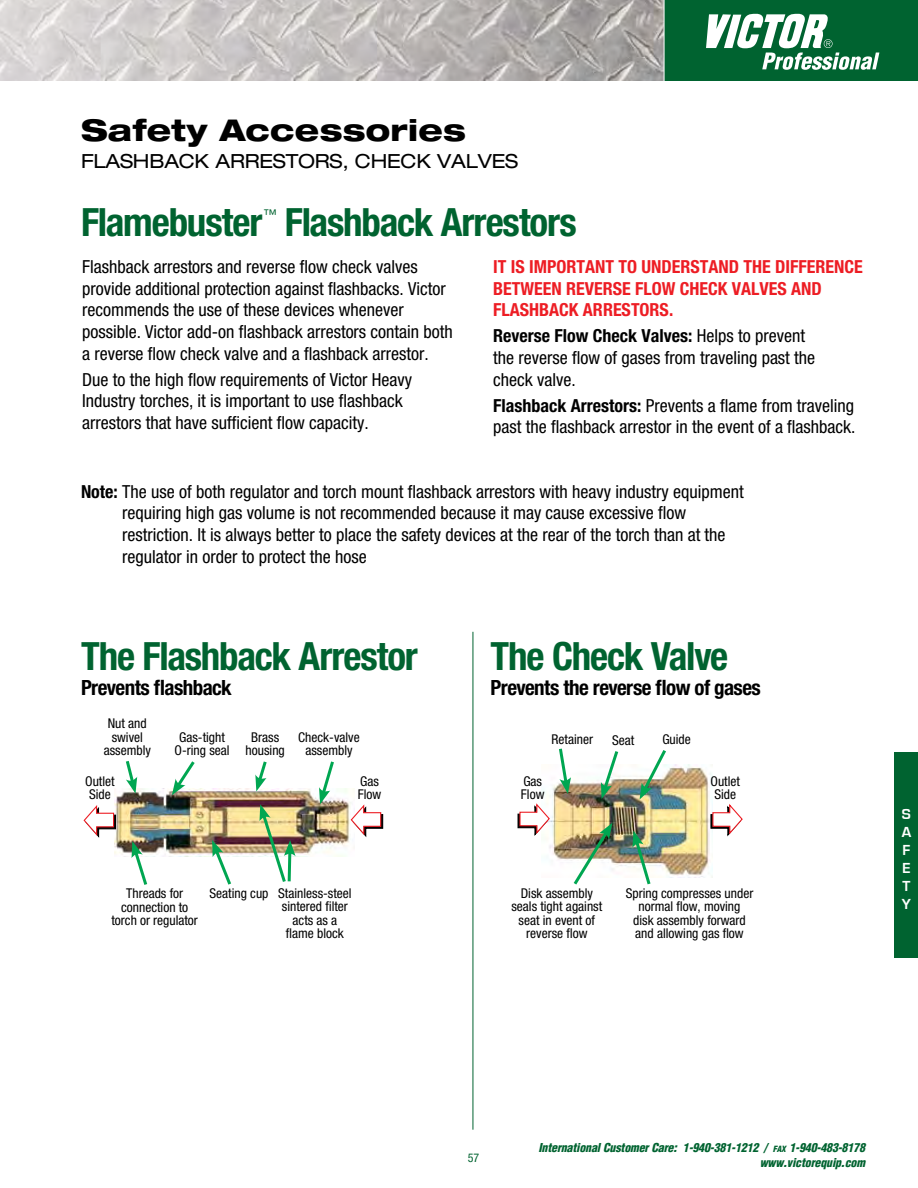
<style>
.page{position:relative;width:918px;height:1188px;background:#fff}
.page>*{position:absolute;margin:0;border:0;box-sizing:border-box;transform-origin:0 0}
.t1{font:700 condensed 39px "Helvetica Neue";letter-spacing:-.03em;color:#006330}
.t2{font:800 expanded 30px "Helvetica Neue";letter-spacing:.01em;color:#000}
.t3{font:700 condensed 21px "Helvetica Neue";letter-spacing:-.025em;color:#000}
.t4{font:expanded 19.5px "Helvetica Neue";letter-spacing:-.01em;color:#000}
.t5{font:condensed 18px/21.6px "Helvetica Neue";color:#000}
.t6{font:700 condensed 18px "Helvetica Neue";color:#ed1d24}
.t7{font:700 condensed 18px/26.1px "Helvetica Neue";color:#000}
.t8{font:700 15px/18px "Eurostile";color:#fff;text-align:justify}
.t9{font:condensed 13.5px/13.5px "Helvetica Neue";color:#000;text-align:center}
.t10{font:condensed 13.5px "Helvetica Neue";color:#006330}
.t11{font:italic 900 condensed 12px/15px "Helvetica";letter-spacing:-.015em;color:#006330;text-align:right}
.t12{font:condensed 12px "Helvetica Neue";color:#006330}
.s1{color:#ed1d24}
.s2{font-weight:400}
.s3{font-weight:700}
.s4{font-size:8.4px}
</style>
<div class="page">
<img style="left:0;top:0;width:664px;height:81px">
<div style="left:665px;top:0;width:253px;height:81px;background:#006330"></div>
<svg style="left:706px;top:14px;width:173px;height:56px"></svg>
<div style="left:894px;top:752px;width:24px;height:206px;background:#006330"></div>
<hr style="left:473px;top:632px;width:1px;height:498px;background:#006330">
<img style="left:542px;top:764px;width:171px;height:114px">
<svg style="left:557px;top:748px;width:14px;height:46px"></svg>
<svg style="left:571px;top:823px;width:41px;height:62px"></svg>
<svg style="left:632px;top:831px;width:21px;height:54px"></svg>
<svg style="left:601px;top:751px;width:20px;height:48px"></svg>
<svg style="left:640px;top:750px;width:29px;height:50px"></svg>
<svg style="left:518px;top:802px;width:32px;height:34px"></svg>
<svg style="left:710px;top:803px;width:33px;height:34px"></svg>
<img style="left:115px;top:788px;width:236px;height:69px">
<svg style="left:124px;top:761px;width:13px;height:33px"></svg>
<svg style="left:259px;top:804px;width:37px;height:78px"></svg>
<svg style="left:132px;top:841px;width:18px;height:44px"></svg>
<svg style="left:212px;top:840px;width:22px;height:45px"></svg>
<svg style="left:319px;top:761px;width:17px;height:43px"></svg>
<svg style="left:255px;top:761px;width:14px;height:31px"></svg>
<svg style="left:172px;top:761px;width:26px;height:34px"></svg>
<svg style="left:84px;top:805px;width:32px;height:33px"></svg>
<svg style="left:351px;top:804px;width:32px;height:33px"></svg>
<h2 class="t2" style="left:81px;top:111px;width:386px">Safety Accessories</h2>
<p class="t4" style="left:81px;top:149px;width:438px">FLASHBACK ARRESTORS, CHECK VALVES</p>
<h1 class="t1" style="left:81px;top:198px;width:183px">Flamebuster</h1>
<p class="t10" style="left:263px;top:207px;width:15px">™</p>
<h1 class="t1" style="left:285px;top:198px;width:294px">Flashback Arrestors</h1>
<p class="t5" style="left:82px;top:256px;width:372px">Flashback arrestors and reverse flow check valves provide additional protection against flashbacks. Victor recommends the use of these devices whenever possible. Victor add-on flashback arrestors contain both a reverse flow check valve and a flashback arrestor.</p>
<p class="t5" style="left:82px;top:368px;width:332px">Due to the high flow requirements of Victor Heavy<br>Industry torches, it is important to use flashback arrestors that have sufficient flow capacity.</p>
<p class="t6" style="left:493px;top:256px;width:47px">Itis important</p>
<p class="t6" style="left:618px;top:256px;width:34px">to understand</p>
<p class="t6" style="left:743px;top:256px;width:10px">the</p>
<p class="t6" style="left:775px;top:256px;width:10px">difference</p>
<p class="t6" style="left:493px;top:277px;width:11px">between</p>
<p class="t6" style="left:566px;top:277px;width:11px">reverse</p>
<p class="t6" style="left:635px;top:277px;width:11px">flow</p>
<p class="t6" style="left:680px;top:277px;width:11px">check</p>
<p class="t6" style="left:732px;top:277px;width:11px">valves</p>
<p class="t6" style="left:791px;top:277px;width:11px">and</p>
<p class="t6" style="left:493px;top:299px;width:11px">flashbackarrestors</p>
<p class="t7" style="left:493px;top:297px;width:313px;text-indent:176px"><span class="s1">.<br></span>Reverse Flow Check Valves: <span class="s2">Helps to prevent</span></p>
<p class="t5" style="left:493px;top:347px;width:324px">the reverse flow of gases from traveling past the check valve.</p>
<p class="t5" style="left:493px;top:394px;width:364px"><span class="s3">Flashback Arrestors:</span> Prevents a flame from traveling past the flashback arrestor in the event of a flashback.</p>
<p class="t5" style="left:122px;top:481px;width:623px;text-indent:-41px"><span class="s3">Note:</span> The use of both regulator and torch mount flashback arrestors with heavy industry equipment requiring high gas volume is not recommended because it may cause excessive flow restriction. It is always better to place the safety devices at the rear of the torch than at the regulator in order to protect the hose</p>
<h1 class="t1" style="left:81px;top:632px;width:338px">The Flashback Arrestor</h1>
<p class="t3" style="left:81px;top:675px;width:152px">Prevents flashback</p>
<p class="t9" style="left:104px;top:716px;width:49px">Nut and swivel assembly</p>
<p class="t9" style="left:85px;top:774px;width:31px;text-align:left">Outlet<br>Side</p>
<p class="t9" style="left:175px;top:730px;width:56px">Gas-tight<br>O-ring seal</p>
<p class="t9" style="left:246px;top:730px;width:41px">Brass housing</p>
<p class="t9" style="left:298px;top:730px;width:63px">Check-valve assembly</p>
<p class="t9" style="left:358px;top:774px;width:25px;text-align:left">Gas<br>Flow</p>
<p class="t9" style="left:126px;top:887px;width:58px">Threads for</p>
<p class="t9" style="left:210px;top:887px;width:60px">Seating cup</p>
<p class="t9" style="left:111px;top:900px;width:88px">connection to torch or regulator</p>
<p class="t9" style="left:278px;top:886px;width:75px">Stainless-steel sintered filter acts as a flame block</p>
<h1 class="t1" style="left:490px;top:632px;width:239px">The Check Valve</h1>
<p class="t3" style="left:490px;top:675px;width:272px">Prevents the reverse flow of gases</p>
<p class="t9" style="left:552px;top:733px;width:43px">Retainer</p>
<p class="t9" style="left:612px;top:733px;width:24px">Seat</p>
<p class="t9" style="left:662px;top:733px;width:30px">Guide</p>
<p class="t9" style="left:521px;top:774px;width:25px;text-align:left">Gas<br>Flow</p>
<p class="t9" style="left:711px;top:774px;width:31px;text-align:left">Outlet<br>Side</p>
<p class="t9" style="left:511px;top:886px;width:92px">Disk assembly seals tight against seat in event of reverse flow</p>
<p class="t9" style="left:626px;top:886px;width:129px">Spring compresses under normal flow, moving<br>disk assembly forward and allowing gas flow</p>
<p class="t8" style="left:902px;top:806px;width:11px">S A F E T Y</p>
<p class="t12" style="left:468px;top:1151px;width:13px">57</p>
<p class="t11" style="left:538px;top:1140px;width:328px">International Customer Care: 1-940-381-1212 / <span class="s4">fax</span> 1-940-483-8178 www.victorequip.com</p>
</div>
